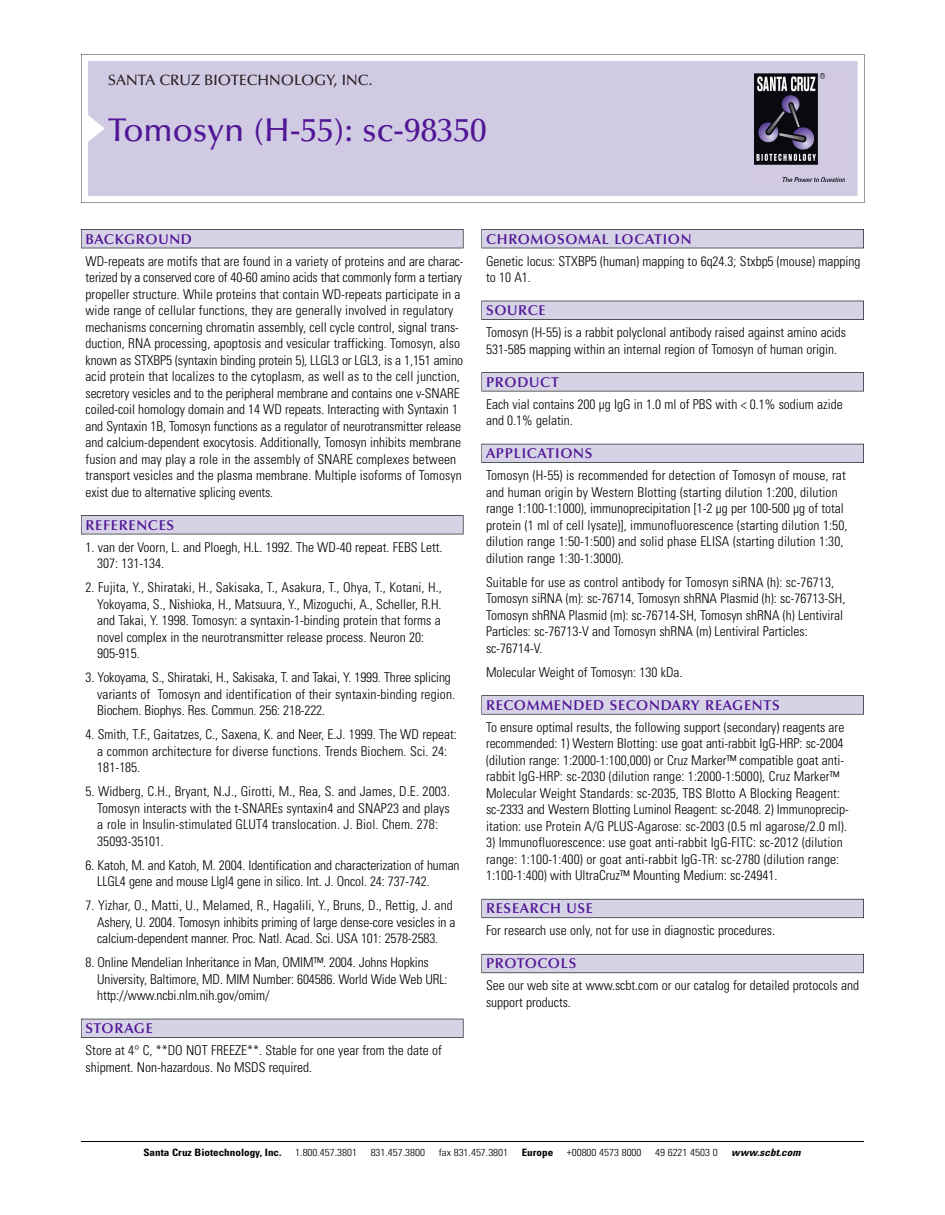
<style>
.page{position:relative;width:945px;height:1215px;background:#fff}
.page>*{position:absolute;margin:0;border:0;box-sizing:border-box;transform-origin:0 0}
.t1{font:500 33px "Optima";color:#511695}
.t2{font:500 15px "Optima";color:#231f20}
.t3{font:600 14.25px "Optima";letter-spacing:.05em;color:#511695}
.t4{font:300 condensed 13.5px/16.5px "Univers";color:#000}
.t5{font:300 condensed 10.2px "Univers";color:#000;scale:1.1 1}
.t6{font:700 condensed 10.2px "Univers";color:#000;scale:1.1 1}
.t7{font:italic 700 condensed 10.2px "Univers";letter-spacing:.005em;color:#000;scale:1.1 1}
</style>
<div class="page">
<svg style="left:81px;top:54px;width:783px;height:149px"></svg>
<div style="left:88px;top:61px;width:769px;height:135px;background:#d1cae3"></div>
<img style="left:755px;top:74px;width:90px;height:108px">
<div style="left:81px;top:229px;width:382px;height:19px;background:#525156"></div>
<div style="left:81px;top:230px;width:382px;height:18px;background:#d7d3e7"></div>
<div style="left:81px;top:515px;width:382px;height:19px;background:#525155"></div>
<div style="left:81px;top:516px;width:382px;height:18px;background:#d7d3e7"></div>
<div style="left:81px;top:1019px;width:382px;height:19px;background:#525158"></div>
<div style="left:81px;top:1019px;width:382px;height:18px;background:#d7d3e7"></div>
<div style="left:482px;top:229px;width:382px;height:19px;background:#525156"></div>
<div style="left:482px;top:230px;width:381px;height:18px;background:#d7d3e7"></div>
<div style="left:482px;top:301px;width:382px;height:19px;background:#515055"></div>
<div style="left:482px;top:301px;width:381px;height:18px;background:#d7d3e7"></div>
<div style="left:482px;top:372px;width:382px;height:19px;background:#545357"></div>
<div style="left:482px;top:373px;width:381px;height:18px;background:#d7d3e7"></div>
<div style="left:482px;top:444px;width:382px;height:19px;background:#54535a"></div>
<div style="left:482px;top:444px;width:381px;height:18px;background:#d7d3e7"></div>
<svg style="left:482px;top:695px;width:382px;height:20px"></svg>
<div style="left:482px;top:696px;width:381px;height:18px;background:#d7d3e7"></div>
<div style="left:482px;top:899px;width:382px;height:19px;background:#66646e"></div>
<div style="left:482px;top:899px;width:381px;height:18px;background:#d7d3e7"></div>
<div style="left:482px;top:954px;width:382px;height:19px;background:#66646d"></div>
<div style="left:482px;top:955px;width:381px;height:18px;background:#d7d3e7"></div>
<hr style="left:81px;top:1141px;width:783px;height:1px;background:#000">
<p class="t2" style="left:108px;top:74px;width:266px">SANTA CRUZ BIOTECHNOLOGY, INC.</p>
<h1 class="t1" style="left:108px;top:117px;width:380px">Tomosyn (H-55): sc-98350</h1>
<p class="t3" style="left:86px;top:233px;width:108px">BACKGROUND</p>
<p class="t4" style="left:86px;top:254px;width:379px">WD-repeats are motifs that are found in a variety of proteins and are charac&shy;terized by a conserved core of 40-60 amino acids that commonly form a tertiary propeller structure. While proteins that contain WD-repeats participate in a wide range of cellular functions, they are generally involved in regulatory mechanisms concerning chromatin assembly, cell cycle control, signal trans&shy;duction, RNA processing, apoptosis and vesicular trafficking. Tomosyn, also known as STXBP5 (syntaxin binding protein 5), LLGL3 or LGL3, is a 1,151 amino acid protein that localizes to the cytoplasm, as well as to the cell junction, secretory vesicles and to the peripheral membrane and contains one v-SNARE coiled-coil homology domain and 14 WD repeats. Interacting with Syntaxin 1 and Syntaxin 1B, Tomosyn functions as a regulator of neurotransmitter release and calcium-dependent exocytosis. Additionally, Tomosyn inhibits membrane fusion and may play a role in the assembly of SNARE complexes between transport vesicles and the plasma membrane. Multiple isoforms of Tomosyn exist due to alternative splicing events.</p>
<p class="t3" style="left:86px;top:519px;width:90px">REFERENCES</p>
<p class="t4" style="left:97px;top:540px;width:347px;text-indent:-12px">1. van der Voorn, L. and Ploegh, H.L. 1992. The WD-40 repeat. FEBS Lett.<br>307: 131-134.</p>
<p class="t4" style="left:97px;top:580px;width:346px;text-indent:-12px">2. Fujita, Y., Shirataki, H., Sakisaka, T., Asakura, T., Ohya, T., Kotani, H., Yokoyama, S., Nishioka, H., Matsuura, Y., Mizoguchi, A., Scheller, R.H. and Takai, Y. 1998. Tomosyn: a syntaxin-1-binding protein that forms a novel complex in the neurotransmitter release process. Neuron 20:<br>905-915.</p>
<p class="t4" style="left:97px;top:670px;width:359px;text-indent:-12px">3. Yokoyama, S., Shirataki, H., Sakisaka, T. and Takai, Y. 1999. Three splicing variants of Tomosyn and identification of their syntaxin-binding region.<br>Biochem. Biophys. Res. Commun. 256: 218-222.</p>
<p class="t4" style="left:97px;top:727px;width:361px;text-indent:-12px">4. Smith, T.F., Gaitatzes, C., Saxena, K. and Neer, E.J. 1999. The WD repeat: a common architecture for diverse functions. Trends Biochem. Sci. 24:<br>181-185.</p>
<p class="t4" style="left:97px;top:784px;width:354px;text-indent:-12px">5. Widberg, C.H., Bryant, N.J., Girotti, M., Rea, S. and James, D.E. 2003.<br>Tomosyn interacts with the t-SNAREs syntaxin4 and SNAP23 and plays a role in Insulin-stimulated GLUT4 translocation. J. Biol. Chem. 278:<br>35093-35101.</p>
<p class="t4" style="left:97px;top:858px;width:364px;text-indent:-12px">6. Katoh, M. and Katoh, M. 2004. Identification and characterization of human<br>LLGL4 gene and mouse Llgl4 gene in silico. Int. J. Oncol. 24: 737-742.</p>
<p class="t4" style="left:97px;top:898px;width:360px;text-indent:-12px">7. Yizhar, O., Matti, U., Melamed, R., Hagalili, Y., Bruns, D., Rettig, J. and<br>Ashery, U. 2004. Tomosyn inhibits priming of large dense-core vesicles in a calcium-dependent manner. Proc. Natl. Acad. Sci. USA 101: 2578-2583.</p>
<p class="t4" style="left:97px;top:955px;width:352px;text-indent:-12px">8. Online Mendelian Inheritance in Man, OMIM™. 2004. Johns Hopkins<br>University, Baltimore, MD. MIM Number: 604586. World Wide Web URL: http://www.ncbi.nlm.nih.gov/omim/</p>
<p class="t3" style="left:86px;top:1023px;width:69px">STORAGE</p>
<p class="t4" style="left:86px;top:1043px;width:358px">Store at 4° C, **DO NOT FREEZE**. Stable for one year from the date of shipment. Non-hazardous. No MSDS required.</p>
<p class="t3" style="left:486px;top:233px;width:207px">CHROMOSOMAL LOCATION</p>
<p class="t4" style="left:486px;top:254px;width:376px">Genetic locus: STXBP5 (human) mapping to 6q24.3; Stxbp5 (mouse) mapping to 10 A1.</p>
<p class="t3" style="left:486px;top:305px;width:61px">SOURCE</p>
<p class="t4" style="left:486px;top:325px;width:362px">Tomosyn (H-55) is a rabbit polyclonal antibody raised against amino acids<br>531-585 mapping within an internal region of Tomosyn of human origin.</p>
<p class="t3" style="left:486px;top:376px;width:74px">PRODUCT</p>
<p class="t4" style="left:486px;top:397px;width:358px">Each vial contains 200 µg IgG in 1.0 ml of PBS with &lt; 0.1% sodium azide and 0.1% gelatin.</p>
<p class="t3" style="left:486px;top:448px;width:108px">APPLICATIONS</p>
<p class="t4" style="left:486px;top:468px;width:363px">Tomosyn (H-55) is recommended for detection of Tomosyn of mouse, rat and human origin by Western Blotting (starting dilution 1:200, dilution range 1:100-1:1000), immunoprecipitation [1-2 µg per 100-500 µg of total protein (1 ml of cell lysate)], immunofluorescence (starting dilution 1:50, dilution range 1:50-1:500) and solid phase ELISA (starting dilution 1:30, dilution range 1:30-1:3000).</p>
<p class="t4" style="left:486px;top:575px;width:361px">Suitable for use as control antibody for Tomosyn siRNA (h): sc-76713, Tomosyn siRNA (m): sc-76714, Tomosyn shRNA Plasmid (h): sc-76713-SH, Tomosyn shRNA Plasmid (m): sc-76714-SH, Tomosyn shRNA (h) Lentiviral Particles: sc-76713-V and Tomosyn shRNA (m) Lentiviral Particles: sc-76714-V.</p>
<p class="t4" style="left:486px;top:665px;width:198px">Molecular Weight of Tomosyn: 130 kDa.</p>
<p class="t3" style="left:486px;top:699px;width:295px">RECOMMENDED SECONDARY REAGENTS</p>
<p class="t4" style="left:486px;top:720px;width:364px">To ensure optimal results, the following support (secondary) reagents are recommended: 1) Western Blotting: use goat anti-rabbit IgG-HRP: sc-2004 (dilution range: 1:2000-1:100,000) or Cruz Marker™ compatible goat anti&shy;rabbit IgG-HRP: sc-2030 (dilution range: 1:2000-1:5000), Cruz Marker™ Molecular Weight Standards: sc-2035, TBS Blotto A Blocking Reagent: sc-2333 and Western Blotting Luminol Reagent: sc-2048. 2) Immunoprecip&shy;itation: use Protein A/G PLUS-Agarose: sc-2003 (0.5 ml agarose/2.0 ml).</p>
<p class="t4" style="left:486px;top:835px;width:358px">3) Immunofluorescence: use goat anti-rabbit IgG-FITC: sc-2012 (dilution range: 1:100-1:400) or goat anti-rabbit IgG-TR: sc-2780 (dilution range:<br>1:100-1:400) with UltraCruz™ Mounting Medium: sc-24941.</p>
<p class="t3" style="left:486px;top:903px;width:109px">RESEARCH USE</p>
<p class="t4" style="left:486px;top:923px;width:290px">For research use only, not for use in diagnostic procedures.</p>
<p class="t3" style="left:486px;top:958px;width:92px">PROTOCOLS</p>
<p class="t4" style="left:486px;top:979px;width:375px">See our web site at www.scbt.com or our catalog for detailed protocols and support products.</p>
<p class="t6" style="left:143px;top:1148px;width:127px">Santa Cruz Biotechnology, Inc.</p>
<p class="t5" style="left:295px;top:1148px;width:58px">1.800.457.3801</p>
<p class="t5" style="left:371px;top:1148px;width:51px">831.457.3800</p>
<p class="t5" style="left:439px;top:1148px;width:65px">fax 831.457.3801</p>
<p class="t6" style="left:522px;top:1148px;width:30px">Europe</p>
<p class="t5" style="left:567px;top:1148px;width:69px">+00800 4573 8000</p>
<p class="t5" style="left:655px;top:1148px;width:58px">49 6221 4503 0</p>
<p class="t7" style="left:731px;top:1148px;width:64px">www.scbt.com</p>
</div>
